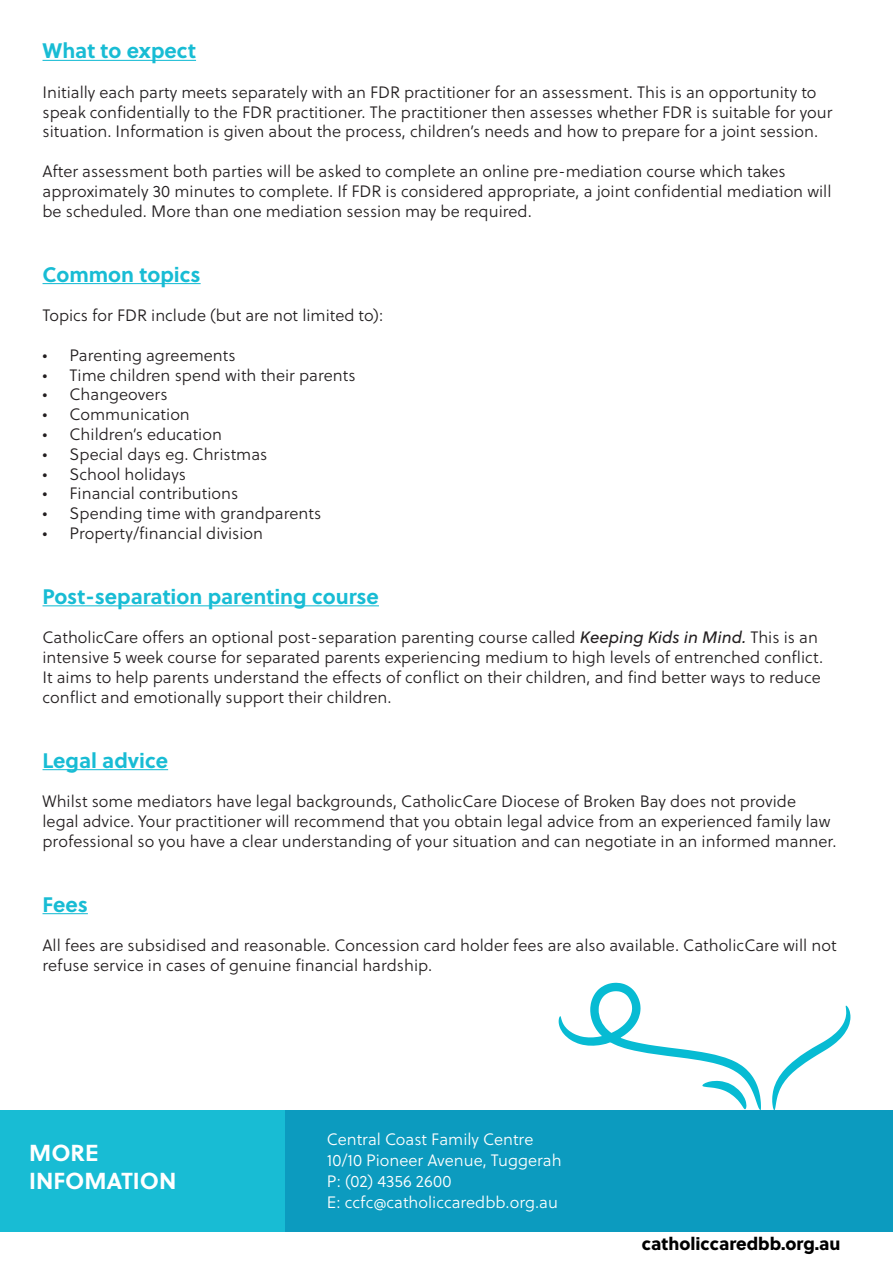
<style>
.page{position:relative;width:893px;height:1263px;background:#fff}
.page>*{position:absolute;margin:0;border:0;box-sizing:border-box;transform-origin:0 0}
.t1{font:700 23.1px/27.8px "Soleil";color:#fff}
.t2{font:700 21px "Soleil";color:#18bcd4}
.t3{font:17.7px "Soleil Xb";color:#000}
.t4{font:16.5px/19.8px "Soleil Lt";color:#231f20}
.t5{font:16.5px "Soleil Lt";color:#fff}
.s1{font-family:"Soleil";font-style:italic}
</style>
<div class="page">
<svg style="left:559px;top:983px;width:202px;height:127px"></svg>
<svg style="left:772px;top:1005px;width:78px;height:105px"></svg>
<div style="left:240px;top:1110px;width:653px;height:121px;background:#0c9bbf"></div>
<div style="left:0;top:1110px;width:285px;height:121px;background:#18bcd4"></div>
<hr style="left:43px;top:60px;width:153px;height:1px;background:#18bcd4">
<hr style="left:43px;top:283px;width:158px;height:1px;background:#18bcd4">
<hr style="left:43px;top:605px;width:336px;height:1px;background:#18bcd4">
<hr style="left:43px;top:769px;width:125px;height:1px;background:#18bcd4">
<hr style="left:43px;top:913px;width:45px;height:1px;background:#18bcd4">
<p class="t2" style="left:43px;top:35px;width:155px">What to expect</p>
<p class="t4" style="left:43px;top:82px;width:791px">Initially each party meets separately with an FDR practitioner for an assessment. This is an opportunity to speak confidentially to the FDR practitioner. The practitioner then assesses whether FDR is suitable for your situation. Information is given about the process, children’s needs and how to prepare for a joint session.</p>
<p class="t4" style="left:43px;top:161px;width:790px">After assessment both parties will be asked to complete an online pre-mediation course which takes approximately 30 minutes to complete. If FDR is considered appropriate, a joint confidential mediation will be scheduled. More than one mediation session may be required.</p>
<p class="t2" style="left:43px;top:258px;width:160px">Common topics</p>
<p class="t4" style="left:43px;top:305px;width:342px">Topics for FDR include (but are not limited to):</p>
<p class="t4" style="left:43px;top:345px;width:195px">• Parenting agreements</p>
<p class="t4" style="left:43px;top:365px;width:315px">• Time children spend with their parents</p>
<p class="t4" style="left:43px;top:384px;width:127px">• Changeovers</p>
<p class="t4" style="left:43px;top:404px;width:149px">• Communication</p>
<p class="t4" style="left:43px;top:424px;width:181px">• Children’s education</p>
<p class="t4" style="left:43px;top:444px;width:226px">• Special days eg. Christmas</p>
<p class="t4" style="left:43px;top:464px;width:145px">• School holidays</p>
<p class="t4" style="left:43px;top:483px;width:197px">• Financial contributions</p>
<p class="t4" style="left:43px;top:503px;width:280px">• Spending time with grandparents</p>
<p class="t4" style="left:43px;top:523px;width:222px">• Property/financial division</p>
<p class="t2" style="left:43px;top:580px;width:338px">Post-separation parenting course</p>
<p class="t4" style="left:43px;top:627px;width:782px">CatholicCare offers an optional post-separation parenting course called <span class="s1">Keeping Kids in Mind.</span> This is an intensive 5 week course for separated parents experiencing medium to high levels of entrenched conflict.<br>It aims to help parents understand the effects of conflict on their children, and find better ways to reduce conflict and emotionally support their children.</p>
<p class="t2" style="left:43px;top:744px;width:127px">Legal advice</p>
<p class="t4" style="left:43px;top:791px;width:796px">Whilst some mediators have legal backgrounds, CatholicCare Diocese of Broken Bay does not provide<br>legal advice. Your practitioner will recommend that you obtain legal advice from an experienced family law professional so you have a clear understanding of your situation and can negotiate in an informed manner.</p>
<p class="t2" style="left:43px;top:888px;width:47px">Fees</p>
<p class="t4" style="left:43px;top:935px;width:796px">All fees are subsidised and reasonable. Concession card holder fees are also available. CatholicCare will not refuse service in cases of genuine financial hardship.</p>
<p class="t1" style="left:29px;top:1138px;width:149px">MORE<br>INFOMATION</p>
<p class="t5" style="left:327px;top:1127px;width:208px">Central Coast Family Centre</p>
<p class="t5" style="left:327px;top:1148px;width:236px">10/10 Pioneer Avenue, Tuggerah</p>
<p class="t5" style="left:327px;top:1169px;width:126px">P: (02) 4356 2600</p>
<p class="t5" style="left:327px;top:1190px;width:233px">E: ccfc@catholiccaredbb.org.au</p>
<p class="t3" style="left:642px;top:1230px;width:200px">catholiccaredbb.org.au</p>
</div>
